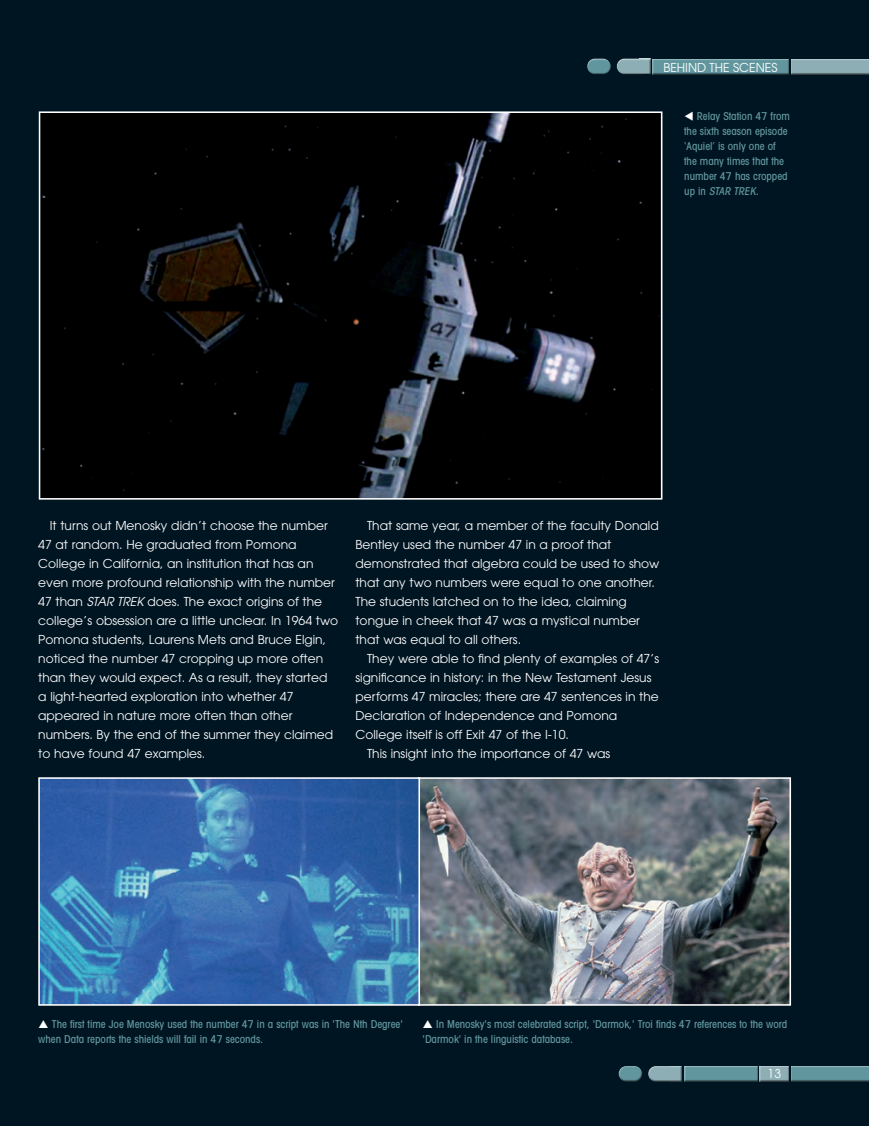
<style>
.page{position:relative;width:869px;height:1126px;background:#fff}
.page>*{position:absolute;margin:0;border:0;box-sizing:border-box;transform-origin:0 0}
.t1{font:12.25px/19.1px "Avant Garde LT";color:#fff}
.t2{font:12.25px "Avant Garde";color:#fff}
.t3{font:500 condensed 10.85px/14.9px "Avant Garde LT";color:#61969e}
.s1{color:#fff}
.s2{font-style:italic}
</style>
<div class="page">
<div style="left:0;top:0;width:868px;height:1126px;background:#001522"></div>
<div style="left:646px;top:1065px;width:36px;height:17px;background:#231f20;opacity:.75"></div>
<div style="left:683px;top:1065px;width:76px;height:17px;background:#231f20;opacity:.75"></div>
<div style="left:758px;top:1065px;width:32px;height:17px;background:#231f20;opacity:.75"></div>
<div style="left:789px;top:1065px;width:79px;height:17px;background:#231f20;opacity:.75"></div>
<div style="left:617px;top:1064px;width:26px;height:14px;background:#fff;opacity:.75"></div>
<div style="left:617px;top:1068px;width:27px;height:14px;background:#231f20;opacity:.75"></div>
<div style="left:615px;top:58px;width:36px;height:17px;background:#231f20;opacity:.75"></div>
<div style="left:652px;top:58px;width:138px;height:17px;background:#231f20;opacity:.75"></div>
<div style="left:789px;top:58px;width:79px;height:17px;background:#231f20;opacity:.75"></div>
<div style="left:586px;top:57px;width:25px;height:14px;background:#fff;opacity:.75"></div>
<div style="left:586px;top:61px;width:27px;height:14px;background:#231f20;opacity:.75"></div>
<img style="left:41px;top:780px;width:746px;height:223px">
<div style="left:418px;top:777px;width:372px;height:229px;border:2px solid #fff"></div>
<img style="left:42px;top:114px;width:617px;height:383px">
<div style="left:39px;top:111px;width:623px;height:389px;border:2px solid #fff"></div>
<div style="left:38px;top:777px;width:382px;height:229px;border:2px solid #fff"></div>
<p class="t2" style="left:663px;top:60px;width:116px">BEHIND THE SCENES</p>
<p class="t3" style="left:684px;top:108px;width:107px"><span class="s1">▼</span> Relay Station 47 from the sixth season episode ‘Aquiel’ is only one of the many times that the number 47 has cropped u p i n <span class="s2">STAR TREK.</span></p>
<p class="t1" style="left:38px;top:516px;width:301px;text-indent:12px">It turns out Menosky didn’t choose the number 47 at random. He graduated from Pomona College in California, an institution that has an even more profound relationship with the number 47 than <span class="s2">STAR TREK</span> does. The exact origins of the college’s obsession are a little unclear. In 1964 two Pomona students, Laurens Mets and Bruce Elgin, noticed the number 47 cropping up more often than they would expect. As a result, they started a light-hearted exploration into whether 47 appeared in nature more often than other numbers. By the end of the summer they claimed to have found 47 examples.</p>
<p class="t1" style="left:355px;top:516px;width:305px;text-indent:12px">That same year, a member of the faculty Donald Bentley used the number 47 in a proof that demonstrated that algebra could be used to show that any two numbers were equal to one another.<br>The students latched on to the idea, claiming tongue in cheek that 47 was a mystical number that was equal to all others.</p>
<p class="t1" style="left:367px;top:649px;width:293px">They were able to find plenty of examples of 47’s</p>
<p class="t1" style="left:355px;top:668px;width:297px">significance in history: in the New Testament Jesus</p>
<p class="t1" style="left:355px;top:687px;width:305px">performs 47 miracles; there are 47 sentences in the</p>
<p class="t1" style="left:355px;top:706px;width:263px">Declaration of Independence and Pomona</p>
<p class="t1" style="left:355px;top:725px;width:215px">College itself is off Exit 47 of the I-10.</p>
<p class="t1" style="left:367px;top:744px;width:245px">This insight into the importance of 47 was</p>
<p class="t3" style="left:38px;top:1017px;width:366px;text-indent:14px">The first time Joe Menosky used the number 47 in a script was in 'The Nth Degree' when Data reports the shields will fail in 47 seconds.</p>
<p class="t3" style="left:422px;top:1017px;width:366px;text-indent:14px">In Menosky's most celebrated script, 'Darmok,' Troi finds 47 references to the word 'Darmok' in the linguistic database.</p>
<p class="t2" style="left:767px;top:1067px;width:15px">13</p>
</div>
